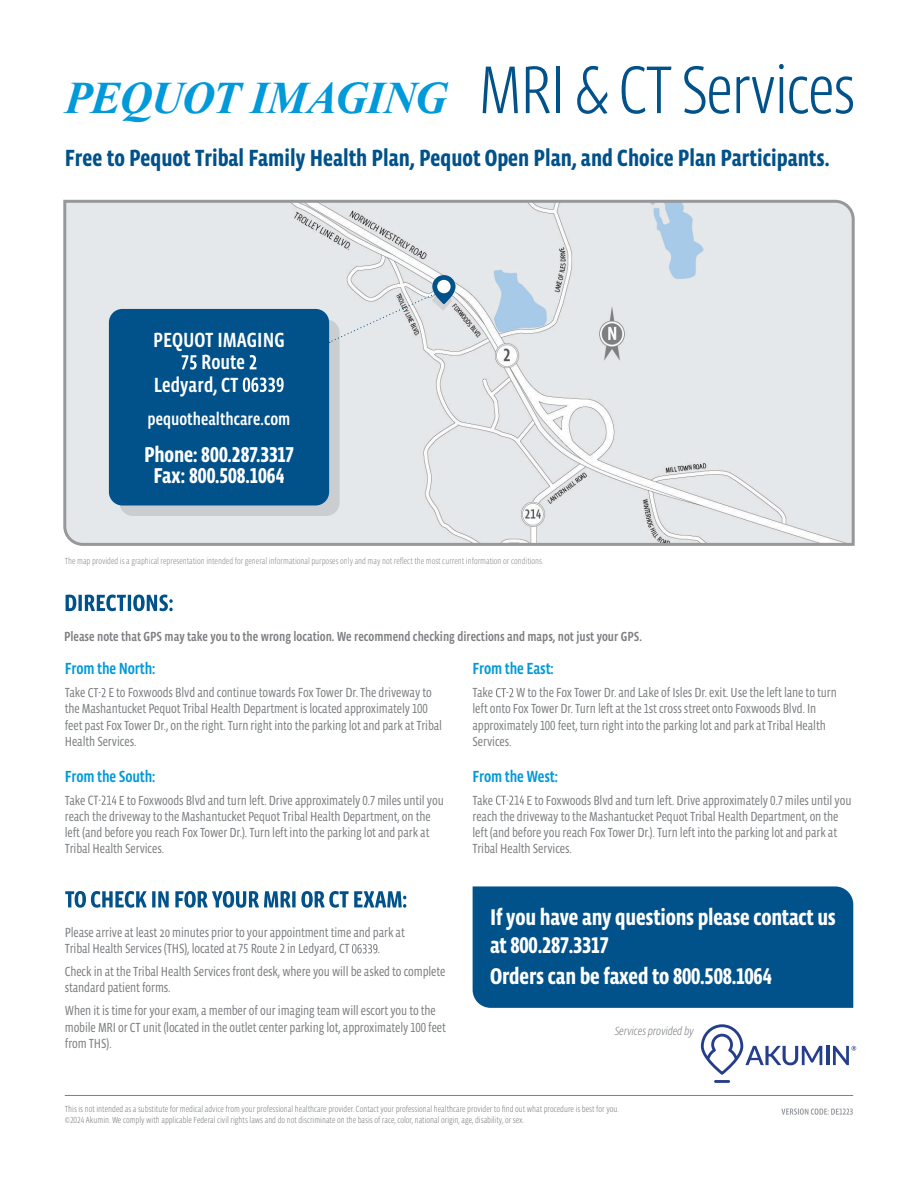
<style>
.page{position:relative;width:918px;height:1188px;background:#fff}
.page>*{position:absolute;margin:0;border:0;box-sizing:border-box;transform-origin:0 0}
.t1{font:300 69px "Vista Sans Nar OT";letter-spacing:-.025em;color:#01518a}
.t2{font:italic 700 45px "Times New Roman";letter-spacing:-.03em;color:#0099da}
.t3{font:700 24px "Vista Sans Nar OT";color:#01518a}
.t4{font:700 23.25px/27.9px "Vista Sans Nar OT";letter-spacing:-.01em;color:#fff}
.t5{font:700 22.05px/21px "Vista Sans Nar OT";letter-spacing:-.005em;color:#fff;text-align:center}
.t6{font:500 21px "Vista Sans Nar OT";color:#fff}
.t7{font:500 18px "Vista Sans Nar OT";color:#fff}
.t8{font:500 16.5px "Vista Sans Nar OT";letter-spacing:-.01em;color:#0099da}
.t9{font:13.5px/16.2px "Vista Sans Nar OT";letter-spacing:-.01em;color:#7e8083}
.t10{font:500 13.5px "Vista Sans Nar OT";color:#7e8083}
.t11{font:italic 300 12px "Vista Sans Nar OT";letter-spacing:-.01em;color:#7e8083}
.t12{font:300 9px/10.8px "Vista Sans Nar OT";color:#7e8083}
.t13{font:300 9px "Vista Sans Nar OT";color:#8a8c8f}
</style>
<div class="page">
<svg style="left:63px;top:199px;width:792px;height:347px;background:#e0e3e5"></svg>
<div style="left:473px;top:886px;width:380px;height:122px;background:#01518a"></div>
<div style="left:119px;top:319px;width:221px;height:197px;background:#cbced0;border-radius:13px"></div>
<div style="left:109px;top:309px;width:220px;height:197px;background:#01518a;border-radius:13px"></div>
<svg style="left:88px;top:688px;width:18px;height:9px"></svg>
<svg style="left:88px;top:796px;width:28px;height:9px"></svg>
<svg style="left:496px;top:688px;width:18px;height:9px"></svg>
<svg style="left:496px;top:796px;width:28px;height:9px"></svg>
<svg style="left:65px;top:891px;width:341px;height:17px"></svg>
<svg style="left:352px;top:944px;width:26px;height:9px"></svg>
<svg style="left:66px;top:595px;width:107px;height:16px"></svg>
<hr style="left:65px;top:1095px;width:788px;height:1px;background:#7e8083">
<svg style="left:329px;top:291px;width:112px;height:52px;background:#dee1e3"></svg>
<hr style="left:714px;top:1080px;width:16px;height:3px;background:#243e8c">
<svg style="left:701px;top:1024px;width:121px;height:51px"></svg>
<hr style="left:826px;top:1046px;width:3px;height:19px;background:#243e8c">
<svg style="left:833px;top:1046px;width:23px;height:19px"></svg>
<svg style="left:781px;top:1108px;width:72px;height:7px"></svg>
<svg style="left:432px;top:275px;width:24px;height:29px"></svg>
<div style="left:437px;top:280px;width:14px;height:13px;background:#fff;border-radius:50%"></div>
<svg style="left:182px;top:355px;width:15px;height:15px"></svg>
<svg style="left:250px;top:355px;width:7px;height:14px"></svg>
<svg style="left:243px;top:377px;width:41px;height:15px"></svg>
<h1 class="t1" style="left:479px;top:54px;width:378px">MRI&amp; CTServices</h1>
<h2 class="t2" style="left:65px;top:67px;width:384px">PEQUOT IMAGING</h2>
<h3 class="t3" style="left:65px;top:145px;width:766px">Free to Pequot Tribal Family Health Plan, Pequot Open Plan, and Choice Plan Participants.</h3>
<h3 class="t6" style="left:153px;top:329px;width:133px">PEQUOT IMAGING</h3>
<h3 class="t6" style="left:201px;top:352px;width:45px">Route</h3>
<h3 class="t6" style="left:154px;top:374px;width:86px">Ledyard, CT</h3>
<h3 class="t7" style="left:148px;top:410px;width:144px">pequothealthcare.com</h3>
<h3 class="t5" style="left:144px;top:445px;width:151px">Phone: 800.287.3317<br>Fax: 800.508.1064</h3>
<p class="t13" style="left:65px;top:556px;width:480px">The map provided is a graphical representation intended for general informational purposes only and may not reflect the most current information or conditions.</p>
<p class="t10" style="left:64px;top:629px;width:579px">Please note that GPS may take you to the wrong location. We recommend checking directions and maps, not just your GPS.</p>
<p class="t8" style="left:65px;top:660px;width:92px">From the North:</p>
<p class="t9" style="left:65px;top:685px;width:22px">Take</p>
<p class="t9" style="left:65px;top:685px;width:379px;text-indent:44px">E to Foxwoods Blvd and continue towards Fox Tower Dr. The driveway to the Mashantucket Pequot Tribal Health Department is located approximately 100 feet past Fox Tower Dr., on the right. Turn right into the parking lot and park at Tribal Health Services.</p>
<p class="t8" style="left:65px;top:768px;width:92px">From the South:</p>
<p class="t9" style="left:65px;top:792px;width:22px">Take</p>
<p class="t9" style="left:65px;top:792px;width:381px;text-indent:54px">E to Foxwoods Blvd and turn left. Drive approximately 0.7 miles until you reach the driveway to the Mashantucket Pequot Tribal Health Department, on the left (and before you reach Fox Tower Dr.). Turn left into the parking lot and park at Tribal Health Services.</p>
<p class="t9" style="left:65px;top:925px;width:342px">Please arrive at least 20 minutes prior to your appointment time and park at<br>Tribal Health Services (THS), located at 75 Route 2 in Ledyard, CT</p>
<p class="t9" style="left:65px;top:938px;width:382px;line-height:23px;text-indent:313px">.<br>Check in at the Tribal Health Services front desk, where you will be asked to complete</p>
<p class="t9" style="left:65px;top:977px;width:373px;line-height:23px">standard patient forms.<br>When it is time for your exam, a member of our imaging team will escort you to the</p>
<p class="t9" style="left:65px;top:1019px;width:383px">mobile MRI or CT unit (located in the outlet center parking lot, approximately 100 feet from THS).</p>
<p class="t8" style="left:472px;top:660px;width:83px">From the East:</p>
<p class="t9" style="left:472px;top:685px;width:22px">Take</p>
<p class="t9" style="left:473px;top:685px;width:366px;text-indent:44px">W to the Fox Tower Dr. and Lake of Isles Dr. exit. Use the left lane to turn left onto Fox Tower Dr. Turn left at the 1st cross street onto Foxwoods Blvd. In approximately 100 feet, turn right into the parking lot and park at Tribal Health Services.</p>
<p class="t8" style="left:472px;top:768px;width:87px">From the West:</p>
<p class="t9" style="left:472px;top:792px;width:22px">Take</p>
<p class="t9" style="left:472px;top:792px;width:381px;text-indent:54px">E to Foxwoods Blvd and turn left. Drive approximately 0.7 miles until you reach the driveway to the Mashantucket Pequot Tribal Health Department, on the left (and before you reach Fox Tower Dr.). Turn left into the parking lot and park at Tribal Health Services.</p>
<h3 class="t4" style="left:490px;top:904px;width:347px">If you have any questions please contact us at 800.287.3317</h3>
<h3 class="t4" style="left:490px;top:963px;width:283px">Orders can be faxed to 800.508.1064</h3>
<p class="t11" style="left:615px;top:1025px;width:81px">Services provided by</p>
<p class="t12" style="left:65px;top:1104px;width:556px">This is not intended as a substitute for medical advice from your professional healthcare provider. Contact your professional healthcare provider to find out what procedure is best for you. ©2024 Akumin. We comply with applicable Federal civil rights laws and do not discriminate on the basis of race, color, national origin, age, disability, or sex.</p>
</div>
